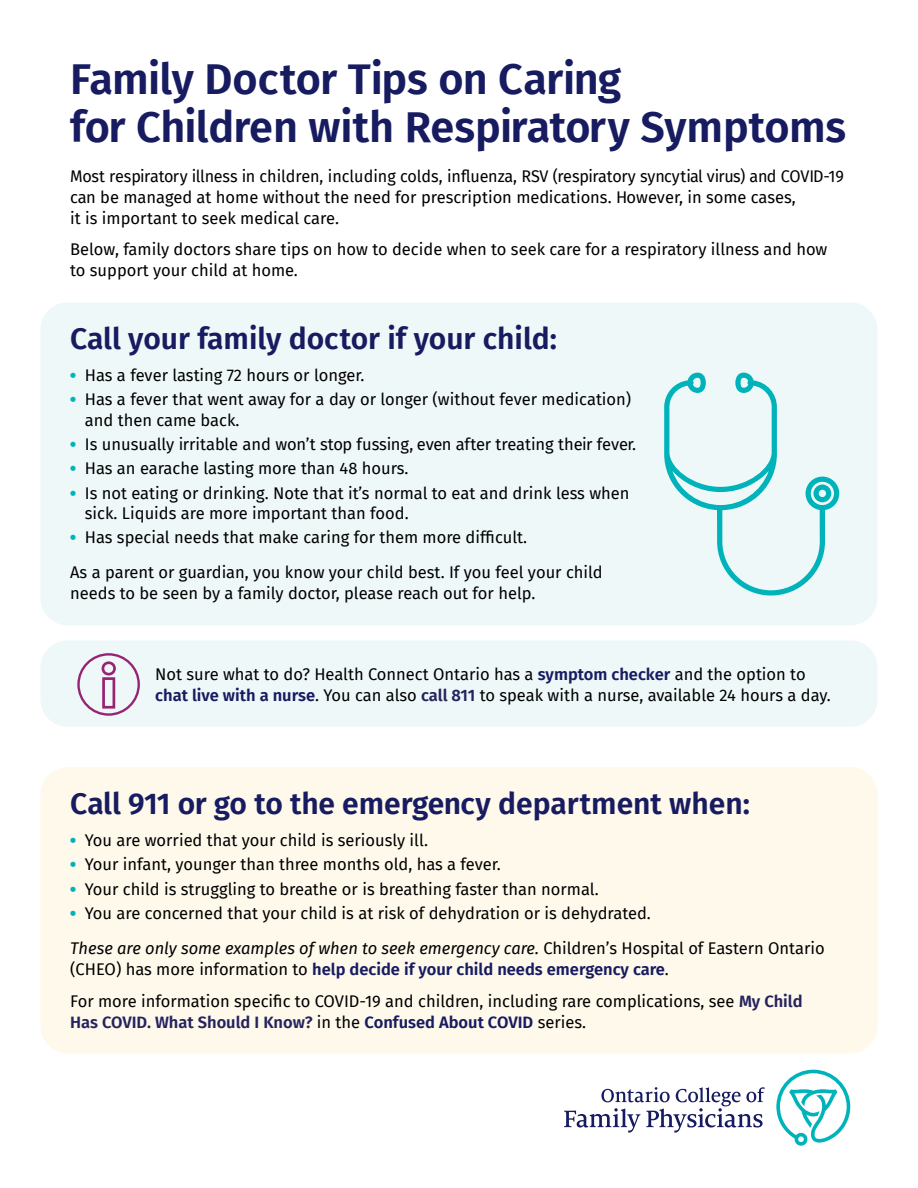
<style>
.page{position:relative;width:918px;height:1188px;background:#fff}
.page>*{position:absolute;margin:0;border:0;box-sizing:border-box;transform-origin:0 0}
.t1{font:600 43.2px/48px "Fira Sans";letter-spacing:-.015em;color:#171b60}
.t2{font:600 30px "Fira Sans";color:#171b60}
.t3{font:16.5px/21px "Fira Sans";color:#000}
.s1{font-weight:900;color:#00b3ba}
.s2{font-weight:600;color:#171b60}
.s3{font-weight:600;color:#25235d}
.s4{font-style:italic}
</style>
<div class="page">
<div style="left:40px;top:767px;width:838px;height:286px;background:#fef9eb;border-radius:27px"></div>
<div style="left:40px;top:302px;width:838px;height:323px;background:#eff8f8;border-radius:27px"></div>
<div style="left:40px;top:640px;width:838px;height:87px;background:#eff8f8;border-radius:27px"></div>
<svg style="left:664px;top:373px;width:175px;height:223px"></svg>
<svg style="left:77px;top:653px;width:63px;height:63px"></svg>
<img style="left:564px;top:1069px;width:287px;height:77px">
<h1 class="t1" style="left:70px;top:53px;width:778px">Family Doctor Tips on Caring<br>for Children with Respiratory Symptoms</h1>
<p class="t3" style="left:70px;top:165px;width:775px">Most respiratory illness in children, including colds, influenza, RSV (respiratory syncytial virus) and COVID-19 can be managed at home without the need for prescription medications. However, in some cases,<br>it is important to seek medical care.</p>
<p class="t3" style="left:70px;top:239px;width:759px">Below, family doctors share tips on how to decide when to seek care for a respiratory illness and how to support your child at home.</p>
<h2 class="t2" style="left:70px;top:314px;width:488px">Call your family doctor if your child:</h2>
<p class="t3" style="left:70px;top:364px;width:296px"><span class="s1">•</span> Has a fever lasting 72 hours or longer.</p>
<p class="t3" style="left:85px;top:389px;width:548px;line-height:20.2px;text-indent:-15px"><span class="s1">•</span> Has a fever that went away for a day or longer (without fever medication) and then came back.</p>
<p class="t3" style="left:70px;top:433px;width:567px"><span class="s1">•</span> Is unusually irritable and won’t stop fussing, even after treating their fever.</p>
<p class="t3" style="left:70px;top:458px;width:340px"><span class="s1">•</span> Has an earache lasting more than 48 hours.</p>
<p class="t3" style="left:85px;top:482px;width:546px;line-height:20.2px;text-indent:-15px"><span class="s1">•</span> Is not eating or drinking. Note that it’s normal to eat and drink less when sick. Liquids are more important than food.</p>
<p class="t3" style="left:70px;top:526px;width:459px"><span class="s1">•</span> Has special needs that make caring for them more difficult.</p>
<p class="t3" style="left:70px;top:561px;width:534px">As a parent or guardian, you know your child best. If you feel your child needs to be seen by a family doctor, please reach out for help.</p>
<h3 class="t3" style="left:155px;top:663px;width:652px">Not sure what to do? Health Connect Ontario has a <span class="s2">symptom checker</span> and the option to</h3>
<p class="t3" style="left:155px;top:684px;width:677px"><span class="s2">chat live with a nurse</span>. You can also <span class="s3">call 811</span> to speak with a nurse, available 24 hours a day.</p>
<h2 class="t2" style="left:70px;top:779px;width:681px">Call 911 or go to the emergency department when:</h2>
<p class="t3" style="left:70px;top:829px;width:359px"><span class="s1">•</span> You are worried that your child is seriously ill.</p>
<p class="t3" style="left:70px;top:854px;width:432px"><span class="s1">•</span> Your infant, younger than three months old, has a fever.</p>
<p class="t3" style="left:70px;top:878px;width:530px"><span class="s1">•</span> Your child is struggling to breathe or is breathing faster than normal.</p>
<p class="t3" style="left:70px;top:902px;width:582px"><span class="s1">•</span> You are concerned that your child is at risk of dehydration or is dehydrated.</p>
<p class="t3" style="left:70px;top:937px;width:756px"><span class="s4">These are only some examples of when to seek emergency care.</span> Children’s Hospital of Eastern Ontario (CHEO) has more information to <span class="s2">help decide if your child needs emergency care</span>.</p>
<p class="t3" style="left:70px;top:990px;width:734px">For more information specific to COVID-19 and children, including rare complications, see <span class="s3">My Child<br>Has COVID. What Should I Know?</span> in the <span class="s2">Confused About COVID</span> series.</p>
</div>
